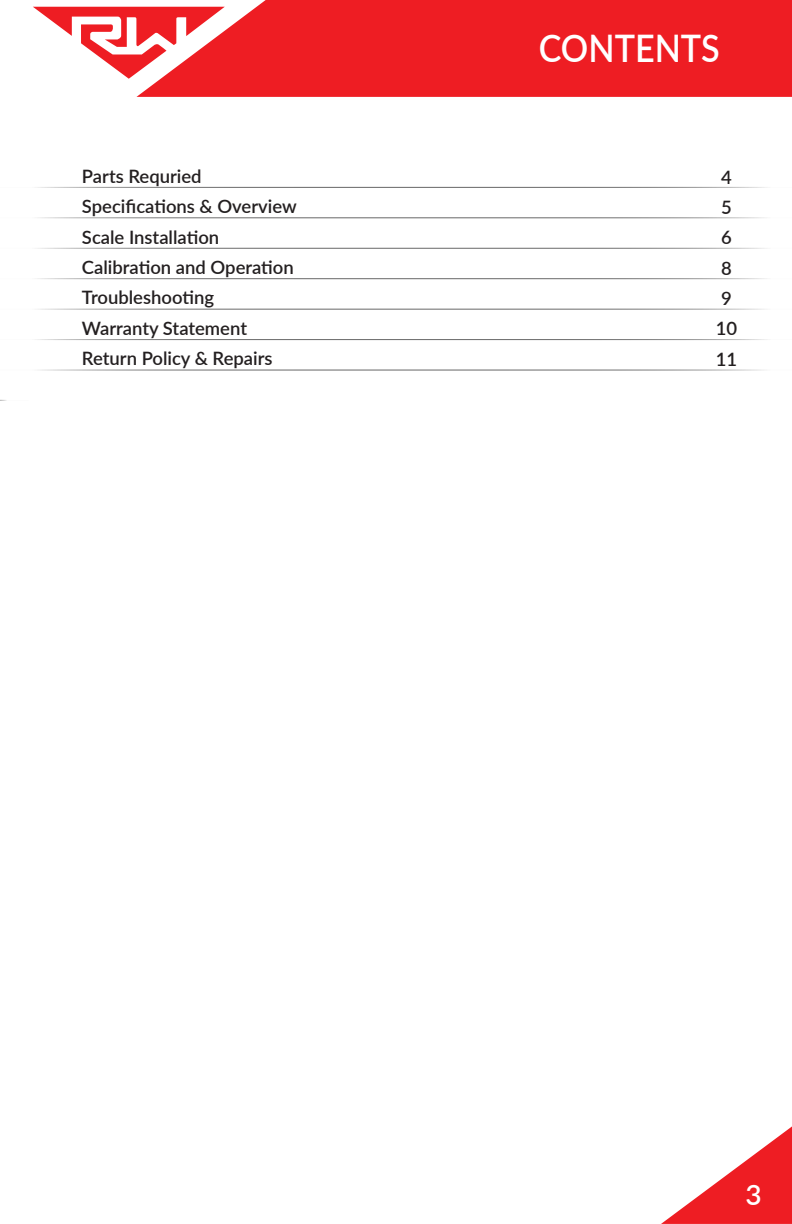
<style>
.page{position:relative;width:792px;height:1224px;background:#fff}
.page>*{position:absolute;margin:0;border:0;box-sizing:border-box;transform-origin:0 0}
.t1{font:600 38px "Lato";color:#fff;scale:.9 1}
.t2{font:600 28px "Lato";color:#fff}
.t3{font:600 18.4px/30.4px "Lato";color:#231f20}
</style>
<div class="page">
<svg style="left:33px;top:7px;width:104px;height:72px"></svg>
<svg style="left:137px;top:0;width:655px;height:97px;background:#ef2b30"></svg>
<svg style="left:661px;top:1126px;width:131px;height:98px"></svg>
<h1 class="t1" style="left:539px;top:21px;width:203px">CONTENTS</h1>
<p class="t3" style="left:82px;top:160px;width:216px">Parts Requried<br>Specifications &amp; Overview<br>Scale Installation<br>Calibration and Operation<br>Troubleshooting<br>Warranty Statement<br>Return Policy &amp; Repairs</p>
<p class="t3" style="left:716px;top:161px;width:23px">4<br>5<br>6<br>8<br>9<br>10<br>11</p>
<h2 class="t2" style="left:746px;top:1174px;width:18px">3</h2>
</div>
